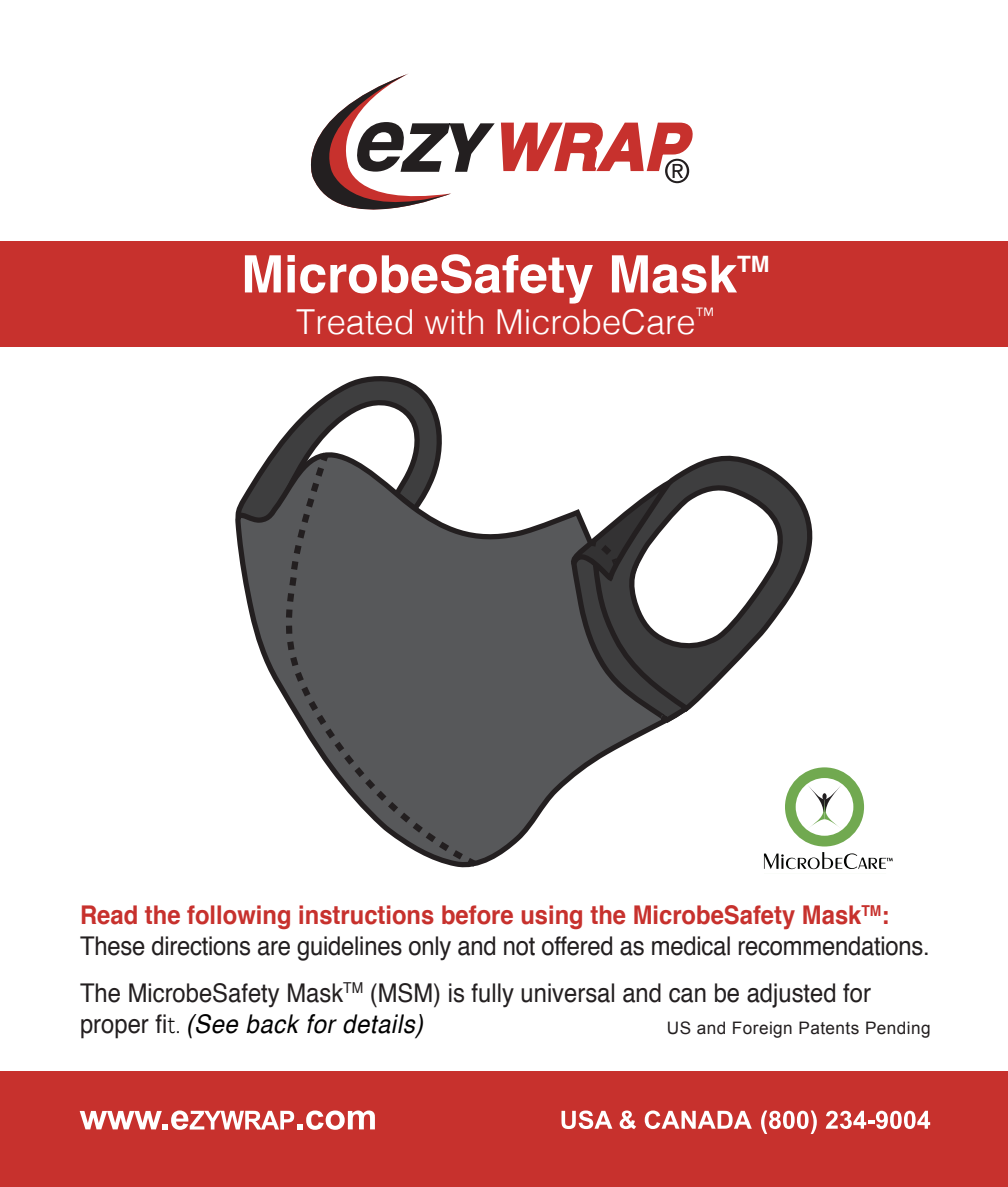
<style>
.page{position:relative;width:1008px;height:1187px;background:#fff}
.page>*{position:absolute;margin:0;border:0;box-sizing:border-box;transform-origin:0 0}
.t1{font:700 51.6px "Helvetica";color:#fff}
.t2{font:300 34.4px "Helvetica";color:#fff}
.t3{font:25.6px/30.8px "Helvetica";letter-spacing:-.01em;color:#231f20;scale:.92 1}
.t4{font:700 22.4px "Helvetica";color:#fff}
.t5{font:17.2px "Arial";letter-spacing:.025em;color:#231f20}
.s1{font-weight:700;color:#c7312d}
.s2{font-family:"Omnes";font-weight:300;color:#000}
.s3{font-style:italic;color:#000}
</style>
<div class="page">
<div style="left:0;top:241px;width:1008px;height:106px;background:#c7312d"></div>
<svg style="left:310px;top:73px;width:383px;height:137px"></svg>
<svg style="left:236px;top:514px;width:425px;height:354px"></svg>
<svg style="left:235px;top:376px;width:207px;height:158px"></svg>
<svg style="left:279px;top:463px;width:194px;height:404px"></svg>
<svg style="left:463px;top:853px;width:17px;height:15px"></svg>
<svg style="left:569px;top:455px;width:244px;height:271px"></svg>
<svg style="left:567px;top:474px;width:114px;height:115px"></svg>
<svg style="left:764px;top:852px;width:129px;height:17px"></svg>
<svg style="left:785px;top:767px;width:79px;height:79px"></svg>
<div style="left:0;top:1071px;width:1008px;height:116px;background:#c7312d"></div>
<svg style="left:80px;top:1110px;width:295px;height:19px"></svg>
<svg style="left:562px;top:1110px;width:50px;height:19px"></svg>
<svg style="left:620px;top:1110px;width:16px;height:19px"></svg>
<svg style="left:645px;top:1110px;width:107px;height:19px"></svg>
<svg style="left:761px;top:1110px;width:56px;height:24px"></svg>
<svg style="left:826px;top:1110px;width:104px;height:19px"></svg>
<p class="t1" style="left:241px;top:233px;width:498px">MicrobeSafety Mask</p>
<p class="t4" style="left:737px;top:246px;width:34px">TM</p>
<p class="t2" style="left:296px;top:292px;width:420px">Treated with MicrobeCare<sup>™</sup></p>
<p class="t3" style="left:80px;top:900px;width:925px"><span class="s1">Read the following instructions before using the MicrobeSafety Mask</span><sup>TM</sup><span class="s1">:<br></span>These directions are guidelines only and not offered as medical recommendations.</p>
<p class="t3" style="left:80px;top:978px;width:861px">The MicrobeSafety Mask<sup>TM</sup> (MSM) is fully universal and can be adjusted for proper fi<span class="s2">t.</span> <span class="s3">(See back for details)</span></p>
<p class="t5" style="left:667px;top:1016px;width:265px">US and Foreign Patents Pending</p>
</div>
